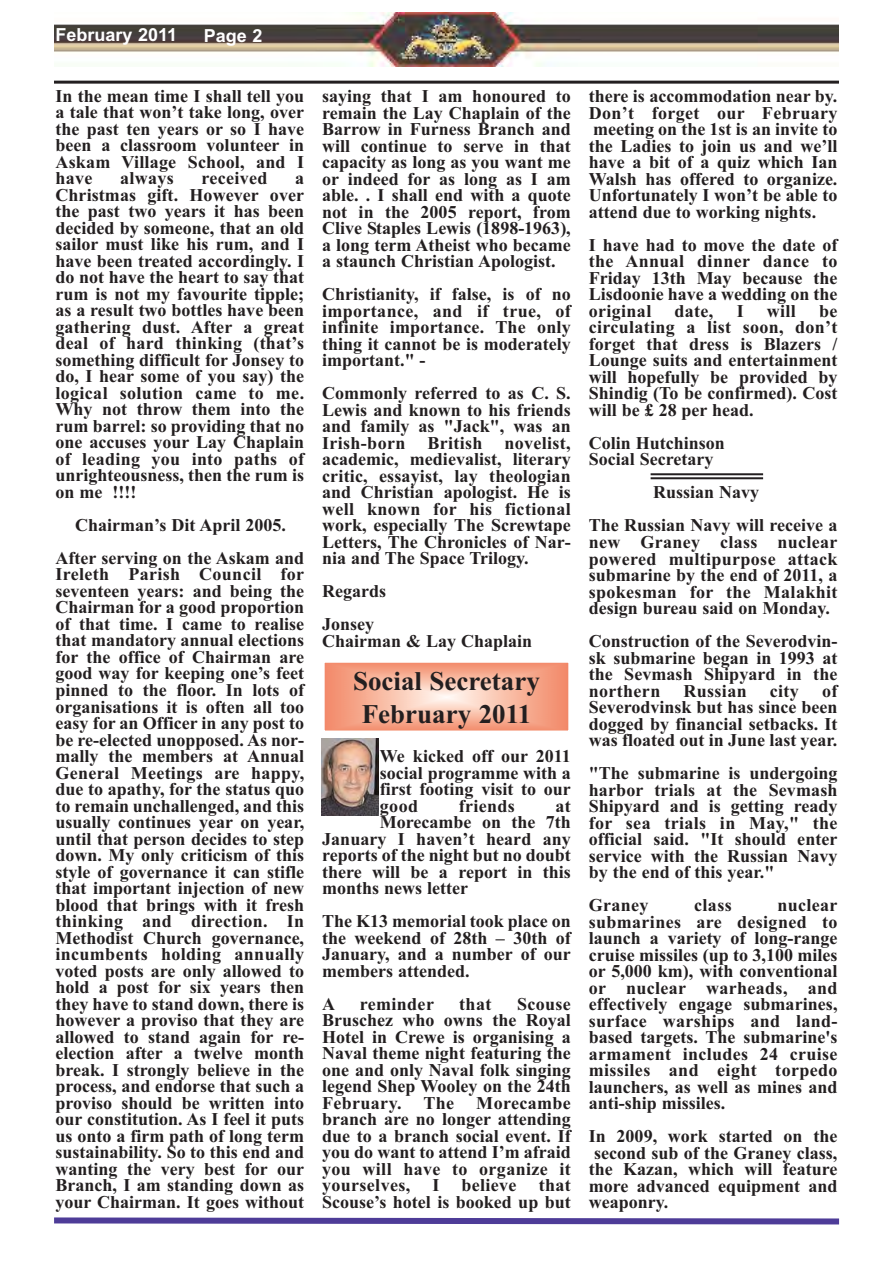
<style>
.page{position:relative;width:893px;height:1263px;background:#fff}
.page>*{position:absolute;margin:0;border:0;box-sizing:border-box;transform-origin:0 0}
.t1{font:700 27px/33px "Times New Roman";color:#231f20;text-align:center}
.t2{font:700 18px/16.5px "Times New Roman";color:#231f20;text-align:justify}
.t3{font:700 18px "Times New Roman";letter-spacing:.02em;color:#231f20}
.t4{font:700 18px "Arial";color:#fff}
</style>
<div class="page">
<img style="left:54px;top:13px;width:784px;height:53px">
<hr style="left:54px;top:81px;width:785px;height:3px;background:#231f20">
<hr style="left:651px;top:473px;width:112px;height:2px;background:#231f20">
<hr style="left:651px;top:477px;width:112px;height:2px;background:#231f20">
<svg style="left:54px;top:1217px;width:786px;height:8px;background:#7a6cb1"></svg>
<svg style="left:326px;top:664px;width:241px;height:65px;background:#f7af96"></svg>
<div style="left:322px;top:660px;width:249px;height:73px;border:3px solid #fff"></div>
<img style="left:322px;top:738px;width:56px;height:78px">
<p class="t4" style="left:55px;top:25px;width:123px">February 2011</p>
<p class="t4" style="left:204px;top:26px;width:60px">Page 2</p>
<p class="t2" style="left:56px;top:89px;width:250px">In the mean time I shall tell you a tale that won’t take long, over the past ten years or so I have been a classroom volunteer in Askam Village School, and I have</p>
<p class="t2" style="left:120px;top:172px;width:55px">always</p>
<p class="t3" style="left:201px;top:172px;width:68px">received</p>
<p class="t2" style="left:56px;top:172px;width:250px;text-indent:240px">a Christmas gift. However over the past two years it has been decided by someone, that an old sailor must like his rum, and I have been treated accordingly. I do not have the heart to say that rum is not my favourite tipple; as a result two bottles have been gathering dust. After a great deal of hard thinking (that’s something difficult for Jonsey to do, I hear some of you say) the logical solution came to me.<br>Why not throw them into the rum barrel: so providing that no one accuses your Lay Chaplain of leading you into paths of unrighteousness, then the rum is on me !!!!</p>
<p class="t2" style="left:56px;top:510px;width:250px;line-height:33px;text-align:center">Chairman’s Dit April 2005.<br>After serving on the Askam and</p>
<p class="t2" style="left:56px;top:568px;width:250px">Ireleth Parish Council for seventeen years: and being the Chairman for a good proportion of that time. I came to realise that mandatory annual elections for the office of Chairman are good way for keeping one’s feet pinned to the floor. In lots of organisations it is often all too easy for an Officer in any post to be re-elected unopposed. As nor&shy;mally the members at Annual General Meetings are happy, due to apathy, for the status quo to remain unchallenged, and this usually continues year on year, until that person decides to step down. My only criticism of this style of governance it can stifle that important injection of new blood that brings with it fresh thinking and direction. In Methodist Church governance, incumbents holding annually voted posts are only allowed to hold a post for six years then they have to stand down, there is however a proviso that they are allowed to stand again for re&shy;election after a twelve month break. I strongly believe in the process, and endorse that such a proviso should be written into our constitution. As I feel it puts us onto a firm path of long term sustainability. So to this end and wanting the very best for our Branch, I am standing down as your Chairman. It goes without</p>
<p class="t2" style="left:322px;top:90px;width:250px">saying that I am honoured to remain the Lay Chaplain of the Barrow in Furness Branch and will continue to serve in that capacity as long as you want me or indeed for as long as I am able. . I shall end with a quote not in the 2005 report, from Clive Staples Lewis (1898-1963), a long term Atheist who became a staunch Christian Apologist.</p>
<p class="t2" style="left:322px;top:288px;width:250px">Christianity, if false, is of no importance, and if true, of infinite importance. The only thing it cannot be is moderately important." -</p>
<p class="t2" style="left:322px;top:387px;width:250px">Commonly referred to as C. S.<br>Lewis and known to his friends and family as "Jack", was an Irish-born British novelist, academic, medievalist, literary critic, essayist, lay theologian and Christian apologist. He is well known for his fictional work, especially The Screwtape Letters, The Chronicles of Nar&shy;nia and The Space Trilogy.</p>
<p class="t2" style="left:322px;top:577px;width:65px;line-height:33px">Regards<br>Jonsey</p>
<p class="t2" style="left:322px;top:634px;width:211px">Chairman &amp; Lay Chaplain</p>
<h1 class="t1" style="left:353px;top:667px;width:188px">Social Secretary<br>February 2011</h1>
<p class="t2" style="left:380px;top:750px;width:192px">We kicked off our 2011 social programme with a first footing visit to our good</p>
<p class="t3" style="left:459px;top:800px;width:58px">friends</p>
<p class="t2" style="left:555px;top:799px;width:17px">at</p>
<p class="t2" style="left:380px;top:816px;width:192px">Morecambe on the 7th</p>
<p class="t2" style="left:322px;top:832px;width:250px">January I haven’t heard any</p>
<p class="t2" style="left:322px;top:849px;width:250px">reports of the night but no doubt</p>
<p class="t2" style="left:322px;top:866px;width:250px">there will be a report in this</p>
<p class="t2" style="left:322px;top:882px;width:147px">months news letter</p>
<p class="t2" style="left:322px;top:915px;width:250px">The K13 memorial took place on the weekend of 28th – 30th of January, and a number of our members attended.</p>
<p class="t2" style="left:322px;top:998px;width:14px">A</p>
<p class="t3" style="left:360px;top:998px;width:76px">reminder</p>
<p class="t2" style="left:459px;top:998px;width:34px">that</p>
<p class="t2" style="left:322px;top:998px;width:250px;text-indent:195px">Scouse Bruschez who owns the Royal Hotel in Crewe is organising a Naval theme night featuring the one and only Naval folk singing legend Shep Wooley on the 24th February. The Morecambe branch are no longer attending due to a branch social event. If you do want to attend I’m afraid you will have to organize it yourselves, I believe that Scouse’s hotel is booked up but</p>
<p class="t2" style="left:589px;top:90px;width:250px">there is accommodation near by.<br>Don’t forget our February meeting on the 1st is an invite to the Ladies to join us and we’ll have a bit of a quiz which Ian Walsh has offered to organize.<br>Unfortunately I won’t be able to attend due to working nights.</p>
<p class="t2" style="left:589px;top:239px;width:250px">I have had to move the date of the Annual dinner dance to Friday 13th May because the Lisdoonie have a wedding on the original</p>
<p class="t2" style="left:674px;top:305px;width:40px">date,</p>
<p class="t2" style="left:737px;top:305px;width:9px">I</p>
<p class="t2" style="left:767px;top:305px;width:31px">will</p>
<p class="t2" style="left:589px;top:305px;width:250px;text-indent:230px">be circulating a list soon, don’t forget that dress is Blazers / Lounge suits and entertainment will hopefully be provided by Shindig (To be confirmed). Cost will be £ 28 per head.</p>
<p class="t2" style="left:589px;top:437px;width:137px">Colin Hutchinson<br>Social Secretary</p>
<p class="t2" style="left:589px;top:478px;width:250px;line-height:33px;text-indent:64px">Russian Navy<br>The Russian Navy will receive a</p>
<p class="t2" style="left:589px;top:536px;width:250px">new Graney class nuclear powered multipurpose attack submarine by the end of 2011, a spokesman for the Malakhit design bureau said on Monday.</p>
<p class="t2" style="left:589px;top:635px;width:250px">Construction of the Severodvin&shy;sk submarine began in 1993 at the Sevmash Shipyard in the northern</p>
<p class="t3" style="left:683px;top:685px;width:65px">Russian</p>
<p class="t2" style="left:770px;top:684px;width:31px">city</p>
<p class="t2" style="left:589px;top:684px;width:250px;text-indent:233px">of Severodvinsk but has since been dogged by financial setbacks. It was floated out in June last year.</p>
<p class="t2" style="left:589px;top:767px;width:250px">"The submarine is undergoing harbor trials at the Sevmash Shipyard and is getting ready for sea trials in May," the official said. "It should enter service with the Russian Navy by the end of this year."</p>
<p class="t2" style="left:589px;top:899px;width:61px">Graney</p>
<p class="t2" style="left:694px;top:899px;width:39px">class</p>
<p class="t2" style="left:589px;top:899px;width:250px;text-indent:188px">nuclear submarines are designed to launch a variety of long-range cruise missiles (up to 3,100 miles or 5,000 km), with conventional or nuclear warheads, and effectively engage submarines, surface warships and land&shy;based targets. The submarine's armament includes 24 cruise missiles and eight torpedo launchers, as well as mines and anti-ship missiles.</p>
<p class="t2" style="left:589px;top:1130px;width:250px">In 2009, work started on the second sub of the Graney class, the Kazan, which will feature more advanced equipment and weaponry.</p>
</div>
